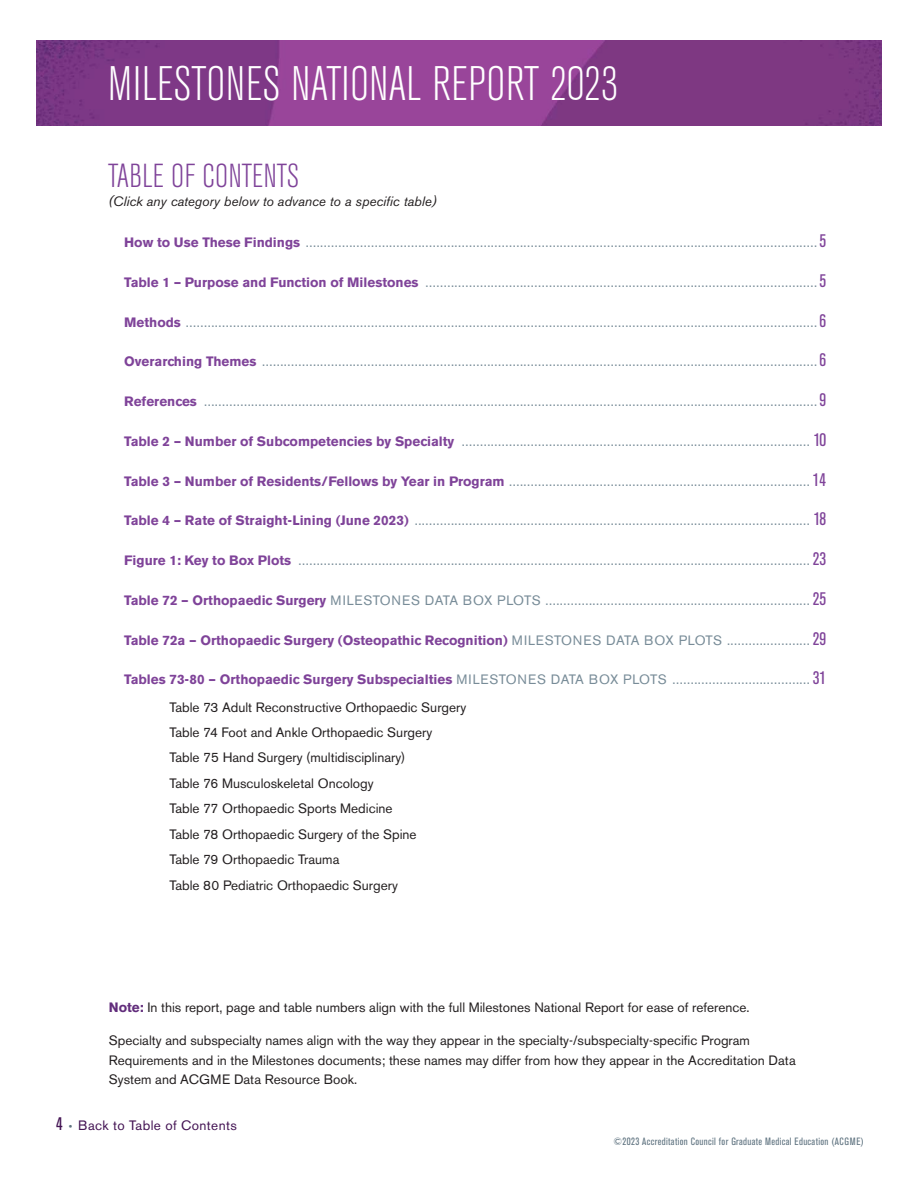
<style>
.page{position:relative;width:918px;height:1188px;background:#fff}
.page>*{position:absolute;margin:0;border:0;box-sizing:border-box;transform-origin:0 0}
.t1{font:300 condensed 48px "Akzidenz Grotesk BE";color:#fff}
.t2{font:300 condensed 33px "Akzidenz Grotesk BE";color:#7f4399}
.t3{font:13.5px/27px "Akzidenz Grotesk BE";color:#788c98}
.t4{font:13.5px/25.5px "Akzidenz Grotesk BE";color:#231f20}
.t5{font:13.5px "Akzidenz Grotesk BE";letter-spacing:.03em;color:#788c98}
.t6{font:700 13.5px "Akzidenz Grotesk BE";color:#7f4399}
.t7{font:italic 13.5px "Akzidenz Grotesk BE";color:#231f20}
.t8{font:13.5px "Akzidenz Grotesk BE";letter-spacing:.03em;color:#431353}
.t9{font:condensed 10.5px "Akzidenz Grotesk BE";letter-spacing:.03em;color:#5f7380}
.s1{font-weight:700;color:#7f4399}
.s2{font-stretch:condensed;font-size:18px;color:#7f4399}
.s3{font-weight:400;color:#788c98}
.s4{font-weight:400;font-stretch:condensed;font-size:18px}
.s5{color:#231f20}
.s6{font-weight:700;color:#622d7c}
.s7{font-stretch:condensed;font-size:18px}
.s8{font-stretch:condensed;font-size:10.5px;color:#5f7380}
</style>
<div class="page">
<img style="left:37px;top:40px;width:844px;height:85px">
<h1 class="t1" style="left:108px;top:57px;width:512px">MILESTONES NATIONAL REPORT 2023</h1>
<h2 class="t2" style="left:108px;top:158px;width:193px">TABLE OF CONTENTS</h2>
<p class="t7" style="left:108px;top:193px;width:330px">(Click any category below to advance to a specific table)</p>
<p class="t3" style="left:124px;top:229px;width:703px"><span class="s1">How to Use These Findings</span> .............................................................................................................................................<span class="s2">5</span></p>
<p class="t3" style="left:124px;top:269px;width:703px"><span class="s1">Table 1 – Purpose and Function of Milestones</span> ............................................................................................................<span class="s2">5</span></p>
<p class="t3" style="left:124px;top:309px;width:703px"><span class="s1">Methods</span> ..............................................................................................................................................................................<span class="s2">6</span></p>
<p class="t3" style="left:124px;top:348px;width:703px"><span class="s1">Overarching Themes</span> .........................................................................................................................................................<span class="s2">6</span></p>
<p class="t3" style="left:124px;top:388px;width:703px"><span class="s1">References</span> .........................................................................................................................................................................<span class="s2">9</span></p>
<p class="t3" style="left:124px;top:428px;width:703px"><span class="s1">Table 2 – Number of Subcompetencies by Specialty</span> ................................................................................................ <span class="s2">10</span></p>
<p class="t3" style="left:124px;top:468px;width:703px"><span class="s1">Table 3 – Number of Residents/Fellows by Year in Program</span> ................................................................................... <span class="s2">14</span></p>
<p class="t3" style="left:124px;top:507px;width:703px"><span class="s1">Table 4 – Rate of Straight-Lining (June 2023)</span> ............................................................................................................. <span class="s2">18</span></p>
<p class="t3" style="left:124px;top:547px;width:703px"><span class="s1">Figure 1: Key to Box Plots</span> ............................................................................................................................................. <span class="s2">23</span></p>
<p class="t5" style="left:124px;top:592px;width:703px"><span class="s1">Table 72 – Orthopaedic Surgery</span> MILESTONES DATA BOX PLOTS ......................................................................... <span class="s2">25</span></p>
<p class="t6" style="left:124px;top:632px;width:703px">Table 72a – Orthopaedic Surgery (Osteopathic Recognition) <span class="s3">MILESTONES DATA BOX PLOTS .......................</span> <span class="s4">29</span></p>
<p class="t3" style="left:170px;top:666px;width:658px;text-indent:-45px"><span class="s1">Tables 73-80 – Orthopaedic Surgery Subspecialties</span> MILESTONES DATA BOX PLOTS ...................................... <span class="s2">31<br></span><span class="s5">Table 73 Adult Reconstructive Orthopaedic Surgery</span></p>
<p class="t4" style="left:170px;top:720px;width:264px">Table 74 Foot and Ankle Orthopaedic Surgery Table 75 Hand Surgery (multidisciplinary)<br>Table 76 Musculoskeletal Oncology<br>Table 77 Orthopaedic Sports Medicine<br>Table 78 Orthopaedic Surgery of the Spine Table 79 Orthopaedic Trauma<br>Table 80 Pediatric Orthopaedic Surgery</p>
<p class="t4" style="left:109px;top:995px;width:642px"><span class="s6">Note:</span> In this report, page and table numbers align with the full Milestones National Report for ease of reference.</p>
<p class="t4" style="left:109px;top:1031px;width:688px;line-height:19.5px">Specialty and subspecialty names align with the way they appear in the specialty-/subspecialty-specific Program<br>Requirements and in the Milestones documents; these names may differ from how they appear in the Accreditation Data<br>System and ACGME Data Resource Book.</p>
<p class="t8" style="left:56px;top:1118px;width:182px"><span class="s7">4</span> <span class="s8">•</span> Back to Table of Contents</p>
<p class="t9" style="left:614px;top:1135px;width:252px">©2023 Accreditation Council for Graduate Medical Education (ACGME)</p>
</div>
